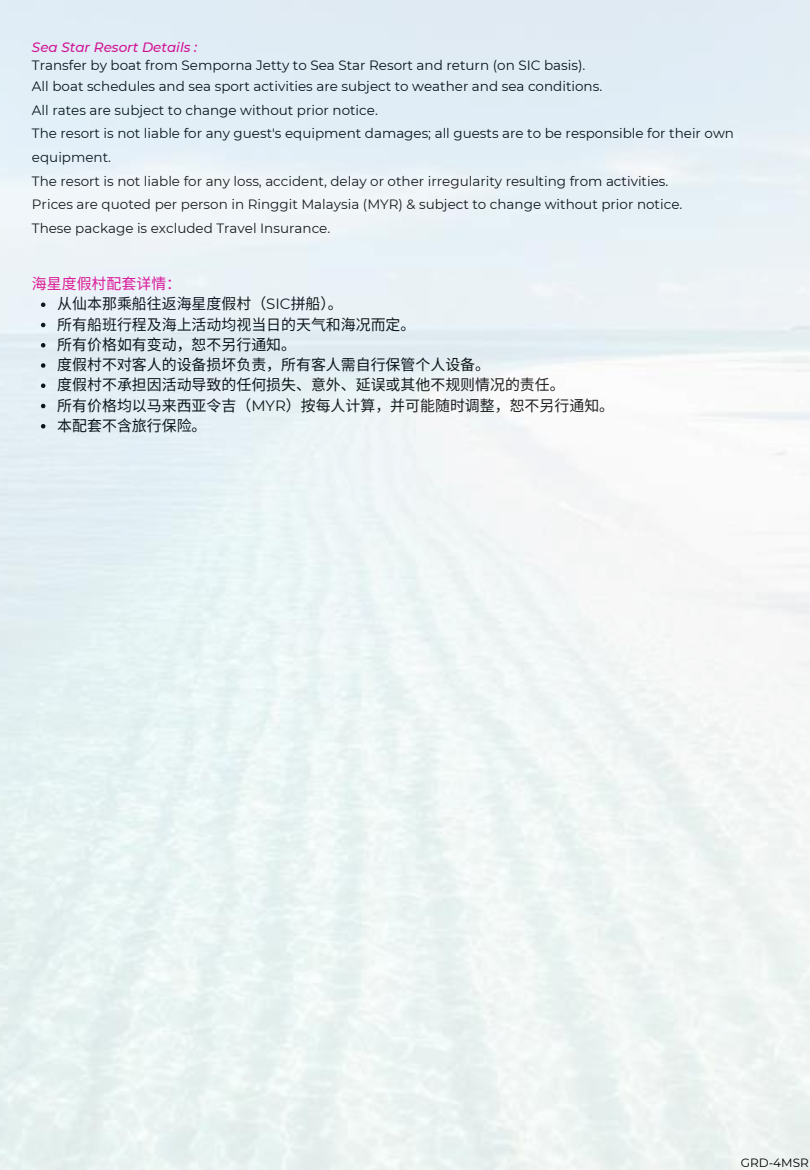
<style>
.page{position:relative;width:810px;height:1170px;background:#fff}
.page>*{position:absolute;margin:0;border:0;box-sizing:border-box;transform-origin:0 0}
.t1{font:15px "Noto Sans CJ Ksc";color:#000}
.t2{font:15px "Noto Sans CJ Ksc";color:#ee008e}
.t3{font:13.5px/23.7px "Montserrat";color:#000}
.t4{font:12px "Montserrat";color:#000}
.s1{font-weight:500;font-style:italic;color:#ee008e}
.s2{font-family:"Montserrat"}
</style>
<div class="page">
<img style="left:0;top:0;width:810px;height:1170px">
<p class="t3" style="left:32px;top:38px;width:555px;line-height:18px"><span class="s1">Sea Star Resort Details :<br></span>Transfer by boat from Semporna Jetty to Sea Star Resort and return (on SIC basis).</p>
<p class="t3" style="left:32px;top:74px;width:704px">All boat schedules and sea sport activities are subject to weather and sea conditions.<br>All rates are subject to change without prior notice.<br>The resort is not liable for any guest's equipment damages; all guests are to be responsible for their own equipment.<br>The resort is not liable for any loss, accident, delay or other irregularity resulting from activities.<br>Prices are quoted per person in Ringgit Malaysia (MYR) &amp; subject to change without prior notice.<br>These package is excluded Travel Insurance.</p>
<h1 class="t2" style="left:32px;top:272px;width:151px">海星度假村配套详情：</h1>
<h1 class="t1" style="left:57px;top:292px;width:287px">从仙本那乘船往返海星度假村（<span class="s2">SIC</span>拼船）。</h1>
<p class="t1" style="left:57px;top:312px;width:360px">所有船班行程及海上活动均视当日的天气和海况而定。</p>
<p class="t1" style="left:57px;top:332px;width:240px">所有价格如有变动，恕不另行通知。</p>
<p class="t1" style="left:57px;top:353px;width:434px">度假村不对客人的设备损坏负责，所有客人需自行保管个人设备。</p>
<p class="t1" style="left:57px;top:373px;width:509px">度假村不承担因活动导致的任何损失、意外、延误或其他不规则情况的责任。</p>
<p class="t1" style="left:57px;top:393px;width:558px">所有价格均以马来西亚令吉（<span class="s2">MYR</span>）按每人计算，并可能随时调整，恕不另行通知。</p>
<p class="t1" style="left:57px;top:413px;width:151px">本配套不含旅行保险。</p>
<p class="t4" style="left:741px;top:1155px;width:69px">GRD-4MSR</p>
</div>
